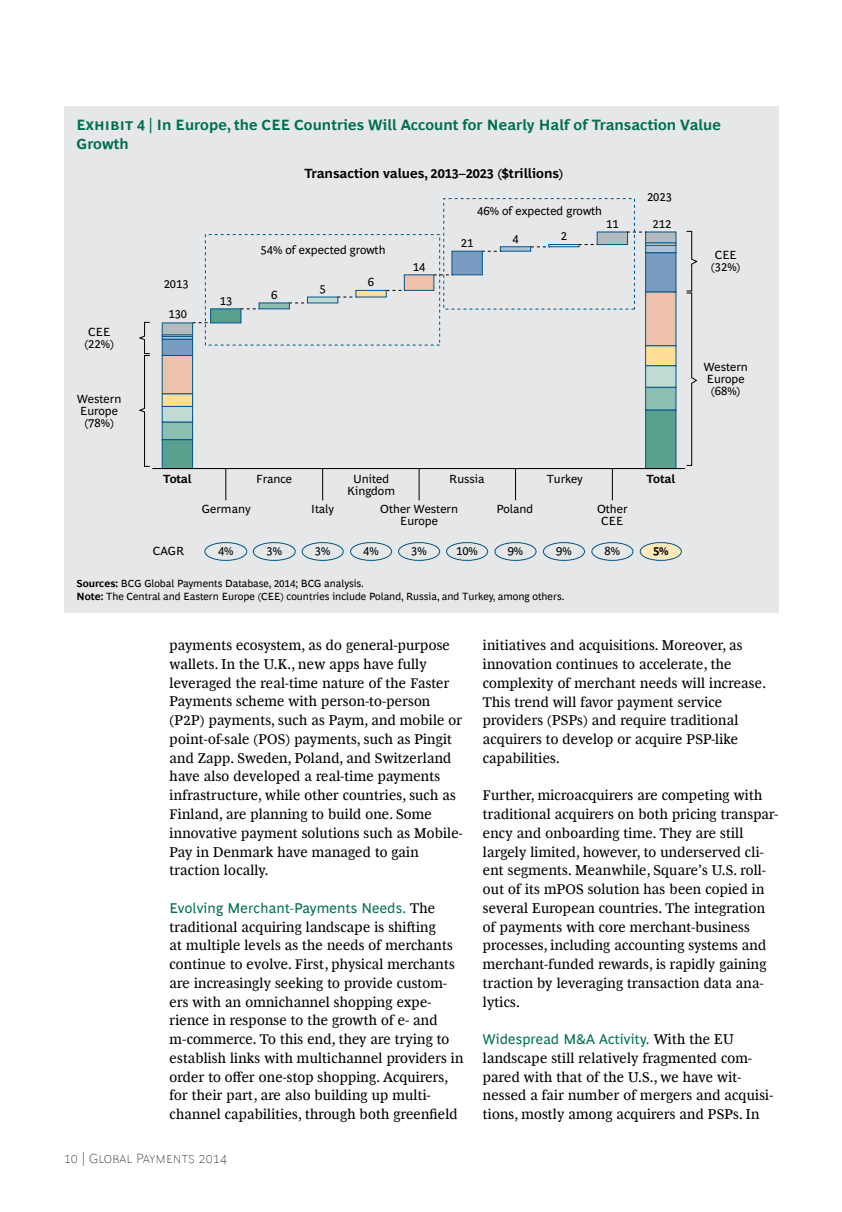
<style>
.page{position:relative;width:842px;height:1212px;background:#fff}
.page>*{position:absolute;margin:0;border:0;box-sizing:border-box;transform-origin:0 0}
.t1{font:700 15px/18.8px "Henderson BCG Sans";letter-spacing:.005em;color:#006f51}
.t2{font:14.25px/18.8px "Henderson BCG Serif";letter-spacing:.015em;color:#000}
.t3{font:14.25px "Henderson BCG Sans";letter-spacing:.015em;color:#006f51}
.t4{font:700 13.5px "Henderson BCG Sans";color:#000}
.t5{font:100 13.5px "Henderson BCG Sans";letter-spacing:.01em;color:#000}
.t6{font:12px/12px "Henderson BCG Sans";color:#000;text-align:center}
.t7{font:700 12px "Henderson BCG Sans";letter-spacing:-.01em;color:#000}
.t8{font:10.5px/12.8px "Henderson BCG Sans";color:#000}
.s1{font-weight:700}
.s2{font-family:"Henderson BCG Serif";color:#000}
</style>
<div class="page">
<div style="left:64px;top:106px;width:714px;height:507px;background:#e6e7e8"></div>
<div style="left:162px;top:439px;width:31px;height:30px;background:#59a18e"></div>
<div style="left:645px;top:410px;width:31px;height:59px;background:#59a18e"></div>
<svg style="left:443px;top:198px;width:192px;height:33px"></svg>
<hr style="left:153px;top:468px;width:532px;height:1px;background:#000">
<hr style="left:225px;top:468px;width:1px;height:32px;background:#000">
<hr style="left:322px;top:468px;width:1px;height:32px;background:#000">
<hr style="left:419px;top:468px;width:1px;height:32px;background:#000">
<hr style="left:515px;top:468px;width:1px;height:32px;background:#000">
<hr style="left:612px;top:468px;width:1px;height:32px;background:#000">
<svg style="left:138px;top:231px;width:560px;height:236px"></svg>
<div style="left:640px;top:543px;width:41px;height:17px;background:#ffeabe;border-radius:50%"></div>
<div style="left:640px;top:542px;width:42px;height:19px;border:1px solid #005488;border-radius:50%"></div>
<div style="left:204px;top:542px;width:43px;height:19px;border:1px solid #005488;border-radius:50%"></div>
<div style="left:253px;top:542px;width:43px;height:19px;border:1px solid #005488;border-radius:50%"></div>
<div style="left:350px;top:542px;width:42px;height:19px;border:1px solid #005488;border-radius:50%"></div>
<div style="left:398px;top:542px;width:42px;height:19px;border:1px solid #005488;border-radius:50%"></div>
<div style="left:446px;top:542px;width:42px;height:19px;border:1px solid #005488;border-radius:50%"></div>
<div style="left:495px;top:542px;width:41px;height:19px;border:1px solid #005488;border-radius:50%"></div>
<div style="left:591px;top:542px;width:42px;height:19px;border:1px solid #005488;border-radius:50%"></div>
<div style="left:302px;top:542px;width:42px;height:19px;border:1px solid #005488;border-radius:50%"></div>
<div style="left:543px;top:542px;width:42px;height:19px;border:1px solid #005488;border-radius:50%"></div>
<p class="t1" style="left:77px;top:114px;width:646px">Exhibit 4 | In Europe, the CEE Countries Will Account for Nearly Half of Transaction Value<br>Growth</p>
<p class="t4" style="left:304px;top:164px;width:260px">Transaction values, 2013–2023 ($trillions)</p>
<p class="t6" style="left:477px;top:204px;width:126px">46% of expected growth</p>
<p class="t6" style="left:647px;top:190px;width:26px">2023</p>
<p class="t6" style="left:84px;top:324px;width:31px">CEE (22%)</p>
<p class="t6" style="left:77px;top:391px;width:46px">Western<br>Europe (78%)</p>
<p class="t6" style="left:164px;top:277px;width:26px">2013</p>
<p class="t6" style="left:168px;top:306px;width:20px">130</p>
<p class="t6" style="left:220px;top:294px;width:14px">13</p>
<p class="t6" style="left:261px;top:243px;width:126px">54% of expected growth</p>
<p class="t6" style="left:271px;top:288px;width:8px">6</p>
<p class="t6" style="left:320px;top:282px;width:8px">5</p>
<p class="t6" style="left:368px;top:275px;width:8px">6</p>
<p class="t6" style="left:413px;top:260px;width:14px">14</p>
<p class="t6" style="left:461px;top:236px;width:14px">21</p>
<p class="t6" style="left:512px;top:231px;width:8px">4</p>
<p class="t6" style="left:561px;top:229px;width:8px">2</p>
<p class="t6" style="left:606px;top:217px;width:14px">11</p>
<p class="t6" style="left:652px;top:217px;width:20px">212</p>
<p class="t7" style="left:163px;top:470px;width:30px">Total</p>
<p class="t6" style="left:256px;top:472px;width:38px">France</p>
<p class="t6" style="left:202px;top:502px;width:50px">Germany</p>
<p class="t6" style="left:311px;top:502px;width:24px">Italy</p>
<p class="t6" style="left:347px;top:472px;width:49px">United<br>Kingdom</p>
<p class="t6" style="left:380px;top:502px;width:79px">Other Western<br>Europe</p>
<p class="t6" style="left:449px;top:472px;width:37px">Russia</p>
<p class="t6" style="left:547px;top:472px;width:37px">Turkey</p>
<p class="t6" style="left:497px;top:502px;width:38px">Poland</p>
<p class="t6" style="left:597px;top:502px;width:32px">Other<br>CEE</p>
<p class="t7" style="left:646px;top:470px;width:30px">Total</p>
<p class="t6" style="left:153px;top:544px;width:33px">CAGR</p>
<p class="t6" style="left:218px;top:544px;width:17px">4%</p>
<p class="t6" style="left:266px;top:544px;width:17px">3%</p>
<p class="t6" style="left:363px;top:544px;width:17px">4%</p>
<p class="t6" style="left:411px;top:544px;width:17px">3%</p>
<p class="t6" style="left:456px;top:544px;width:23px">10%</p>
<p class="t6" style="left:508px;top:544px;width:17px">9%</p>
<p class="t6" style="left:605px;top:544px;width:17px">8%</p>
<p class="t7" style="left:653px;top:542px;width:17px">5%</p>
<p class="t6" style="left:315px;top:544px;width:17px">3%</p>
<p class="t6" style="left:556px;top:544px;width:17px">9%</p>
<p class="t8" style="left:77px;top:576px;width:489px"><span class="s1">Sources:</span> BCG Global Payments Database, 2014; BCG analysis.<br><span class="s1">Note:</span> The Central and Eastern Europe (CEE) countries include Poland, Russia, and Turkey, among others.</p>
<p class="t6" style="left:711px;top:248px;width:31px">CEE (32%)</p>
<p class="t6" style="left:704px;top:360px;width:46px">Western<br>Europe (68%)</p>
<p class="t2" style="left:170px;top:635px;width:294px">payments ecosystem, as do general-purpose wallets. In the U.K., new apps have fully leveraged the real-time nature of the Faster Payments scheme with person-to-person (P2P) payments, such as Paym, and mobile or point-of-sale (POS) payments, such as Pingit and Zapp. Sweden, Poland, and Switzerland have also developed a real-time payments infrastructure, while other countries, such as Finland, are planning to build one. Some innovative payment solutions such as Mobile-Pay in Denmark have managed to gain traction locally.</p>
<p class="t3" style="left:170px;top:897px;width:267px">Evolving Merchant-Payments Needs. <span class="s2">The</span></p>
<p class="t2" style="left:170px;top:916px;width:295px">traditional acquiring landscape is shifting<br>at multiple levels as the needs of merchants continue to evolve. First, physical merchants are increasingly seeking to provide custom&shy;ers with an omnichannel shopping expe&shy;rience in response to the growth of e- and m-commerce. To this end, they are trying to establish links with multichannel providers in order to offer one-stop shopping. Acquirers, for their part, are also building up multi&shy;channel capabilities, through both greenfield</p>
<p class="t5" style="left:64px;top:1149px;width:165px">10 | Global Payments 2014</p>
<p class="t2" style="left:483px;top:635px;width:285px">initiatives and acquisitions. Moreover, as innovation continues to accelerate, the complexity of merchant needs will increase.<br>This trend will favor payment service providers (PSPs) and require traditional acquirers to develop or acquire PSP-like capabilities.</p>
<p class="t2" style="left:483px;top:785px;width:297px">Further, microacquirers are competing with traditional acquirers on both pricing transpar&shy;ency and onboarding time. They are still largely limited, however, to underserved cli&shy;ent segments. Meanwhile, Square’s U.S. roll&shy;out of its mPOS solution has been copied in several European countries. The integration of payments with core merchant-business processes, including accounting systems and merchant-funded rewards, is rapidly gaining traction by leveraging transaction data ana&shy;lytics.</p>
<p class="t3" style="left:483px;top:1029px;width:242px">Widespread M&amp;A Activity. <span class="s2">With the EU</span></p>
<p class="t2" style="left:483px;top:1047px;width:292px">landscape still relatively fragmented com&shy;pared with that of the U.S., we have wit&shy;nessed a fair number of mergers and acquisi&shy;tions, mostly among acquirers and PSPs. In</p>
</div>
